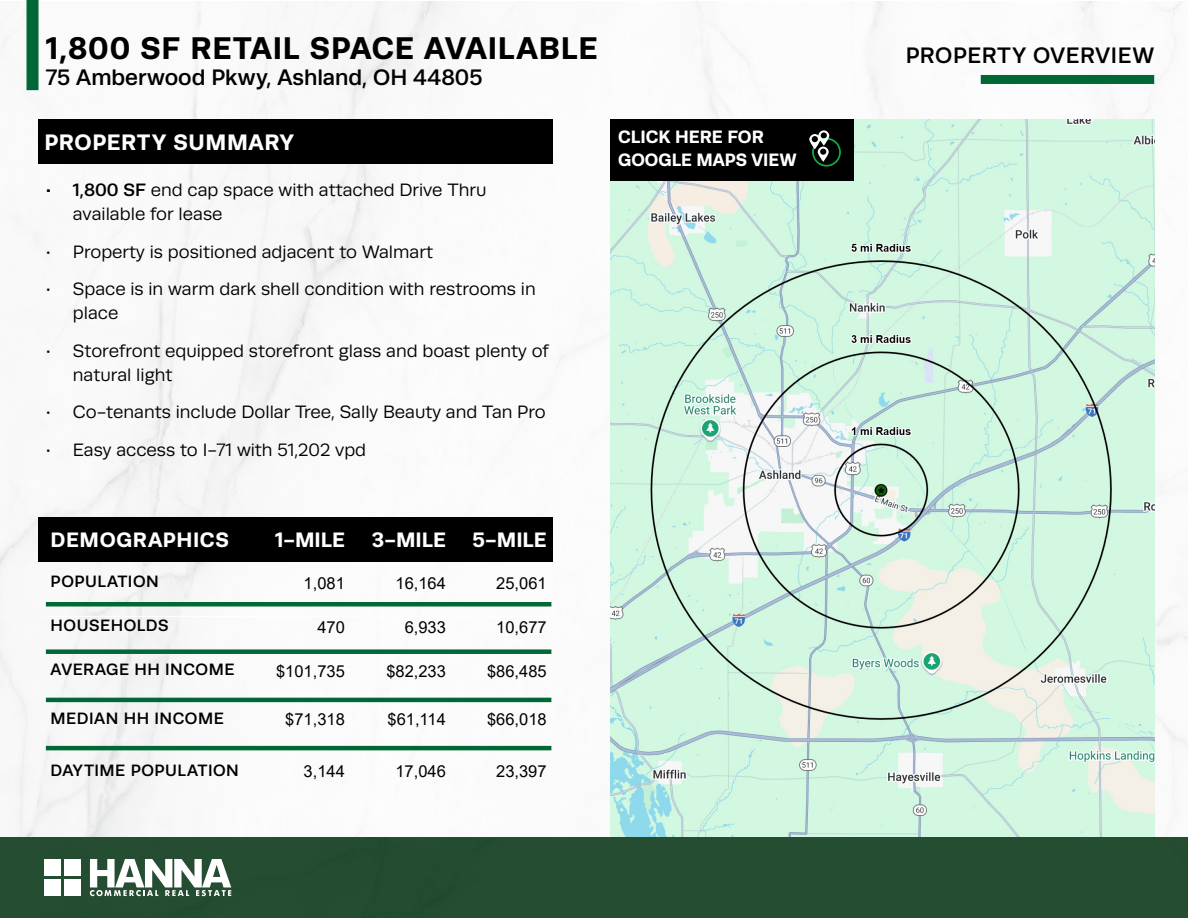
<style>
.page{position:relative;width:1188px;height:918px;background:#fff}
.page>*{position:absolute;margin:0;border:0;box-sizing:border-box;transform-origin:0 0}
.t1{font:700 31.5px "Runda";letter-spacing:.025em;color:#000}
.t2{font:500 22.5px "Runda";letter-spacing:.005em;color:#000}
.t3{font:500 22.5px "Runda";letter-spacing:.03em;color:#000}
.t4{font:700 22.5px "Runda";letter-spacing:.03em;color:#fff}
.t5{font:700 21px "Runda";letter-spacing:.025em;color:#fff}
.t6{font:18px/24px "Runda";color:#000}
.t7{font:700 18px/22.8px "Runda";color:#fff}
.t8{font:16.5px "Arial";color:#000}
.t9{font:500 16.5px "Runda";letter-spacing:.03em;color:#000}
.s1{font-weight:500}
</style>
<div class="page">
<img style="left:0;top:2px;width:749px;height:835px">
<img style="left:867px;top:2px;width:321px;height:835px">
<div style="left:27px;top:0;width:12px;height:90px;background:#006836"></div>
<div style="left:0;top:837px;width:1188px;height:81px;background:#244d32"></div>
<svg style="left:90px;top:859px;width:141px;height:37px"></svg>
<div style="left:45px;top:859px;width:16px;height:17px;background:#fff"></div>
<div style="left:65px;top:859px;width:16px;height:17px;background:#fff"></div>
<div style="left:45px;top:879px;width:16px;height:17px;background:#fff"></div>
<div style="left:65px;top:879px;width:16px;height:17px;background:#fff"></div>
<img style="left:610px;top:119px;width:544px;height:718px">
<div style="left:39px;top:119px;width:514px;height:44px;background:#000"></div>
<div style="left:981px;top:75px;width:173px;height:9px;background:#006836"></div>
<div style="left:610px;top:119px;width:243px;height:62px;background:#000"></div>
<div style="left:812px;top:138px;width:29px;height:29px;border:2px solid #0db14b;border-radius:50%"></div>
<svg style="left:809px;top:130px;width:20px;height:32px"></svg>
<div style="left:39px;top:518px;width:514px;height:44px;background:#000"></div>
<div style="left:46px;top:602px;width:505px;height:5px;background:#006836"></div>
<div style="left:46px;top:649px;width:505px;height:5px;background:#006836"></div>
<hr style="left:46px;top:698px;width:505px;height:4px;background:#006836">
<hr style="left:46px;top:746px;width:505px;height:4px;background:#006836">
<hr style="left:46px;top:616px;width:202px;height:1px;background:#fff">
<hr style="left:248px;top:616px;width:102px;height:1px;background:#fff">
<hr style="left:350px;top:616px;width:101px;height:1px;background:#fff">
<hr style="left:451px;top:616px;width:100px;height:1px;background:#fff">
<h1 class="t1" style="left:46px;top:30px;width:553px">1,800 SF RETAIL SPACE AVAILABLE</h1>
<p class="t2" style="left:46px;top:65px;width:438px">75 Amberwood Pkwy, Ashland, OH 44805</p>
<p class="t4" style="left:45px;top:128px;width:251px">PROPERTY SUMMARY</p>
<p class="t6" style="left:73px;top:178px;width:415px;text-indent:-27px"><span class="s1">• 1,800 SF</span> end cap space with attached Drive Thru available for lease</p>
<p class="t6" style="left:46px;top:240px;width:389px">• Property is positioned adjacent to Walmart</p>
<p class="t6" style="left:73px;top:277px;width:464px;text-indent:-27px">• Space is in warm dark shell condition with restrooms in place</p>
<p class="t6" style="left:73px;top:339px;width:478px;text-indent:-27px">• Storefront equipped storefront glass and boast plenty of natural light</p>
<p class="t6" style="left:46px;top:400px;width:501px">• Co-tenants include Dollar Tree, Sally Beauty and Tan Pro</p>
<p class="t6" style="left:46px;top:438px;width:322px">• Easy access to I-71 with 51,202 vpd</p>
<p class="t7" style="left:618px;top:125px;width:180px">CLICK HERE FOR<br>GOOGLE MAPS VIEW</p>
<p class="t5" style="left:51px;top:527px;width:180px">DEMOGRAPHICS</p>
<p class="t5" style="left:275px;top:527px;width:71px">1-MILE</p>
<p class="t5" style="left:372px;top:527px;width:76px">3-MILE</p>
<p class="t5" style="left:473px;top:527px;width:76px">5-MILE</p>
<p class="t9" style="left:51px;top:572px;width:110px">POPULATION</p>
<p class="t8" style="left:304px;top:572px;width:43px">1,081</p>
<p class="t8" style="left:396px;top:572px;width:52px">16,164</p>
<p class="t8" style="left:496px;top:572px;width:52px">25,061</p>
<p class="t9" style="left:51px;top:616px;width:120px">HOUSEHOLDS</p>
<p class="t8" style="left:317px;top:616px;width:29px">470</p>
<p class="t8" style="left:405px;top:616px;width:43px">6,933</p>
<p class="t8" style="left:496px;top:616px;width:52px">10,677</p>
<p class="t9" style="left:51px;top:660px;width:185px">AVERAGE HH INCOME</p>
<p class="t8" style="left:276px;top:660px;width:70px">$101,735</p>
<p class="t8" style="left:386px;top:660px;width:61px">$82,233</p>
<p class="t8" style="left:487px;top:660px;width:61px">$86,485</p>
<p class="t9" style="left:51px;top:708px;width:175px">MEDIAN HH INCOME</p>
<p class="t8" style="left:285px;top:708px;width:61px">$71,318</p>
<p class="t8" style="left:388px;top:708px;width:60px">$61,114</p>
<p class="t8" style="left:487px;top:708px;width:61px">$66,018</p>
<p class="t9" style="left:51px;top:760px;width:190px">DAYTIME POPULATION</p>
<p class="t8" style="left:304px;top:760px;width:43px">3,144</p>
<p class="t8" style="left:395px;top:760px;width:52px">17,046</p>
<p class="t8" style="left:496px;top:760px;width:52px">23,397</p>
<p class="t3" style="left:906px;top:43px;width:250px">PROPERTY OVERVIEW</p>
</div>
